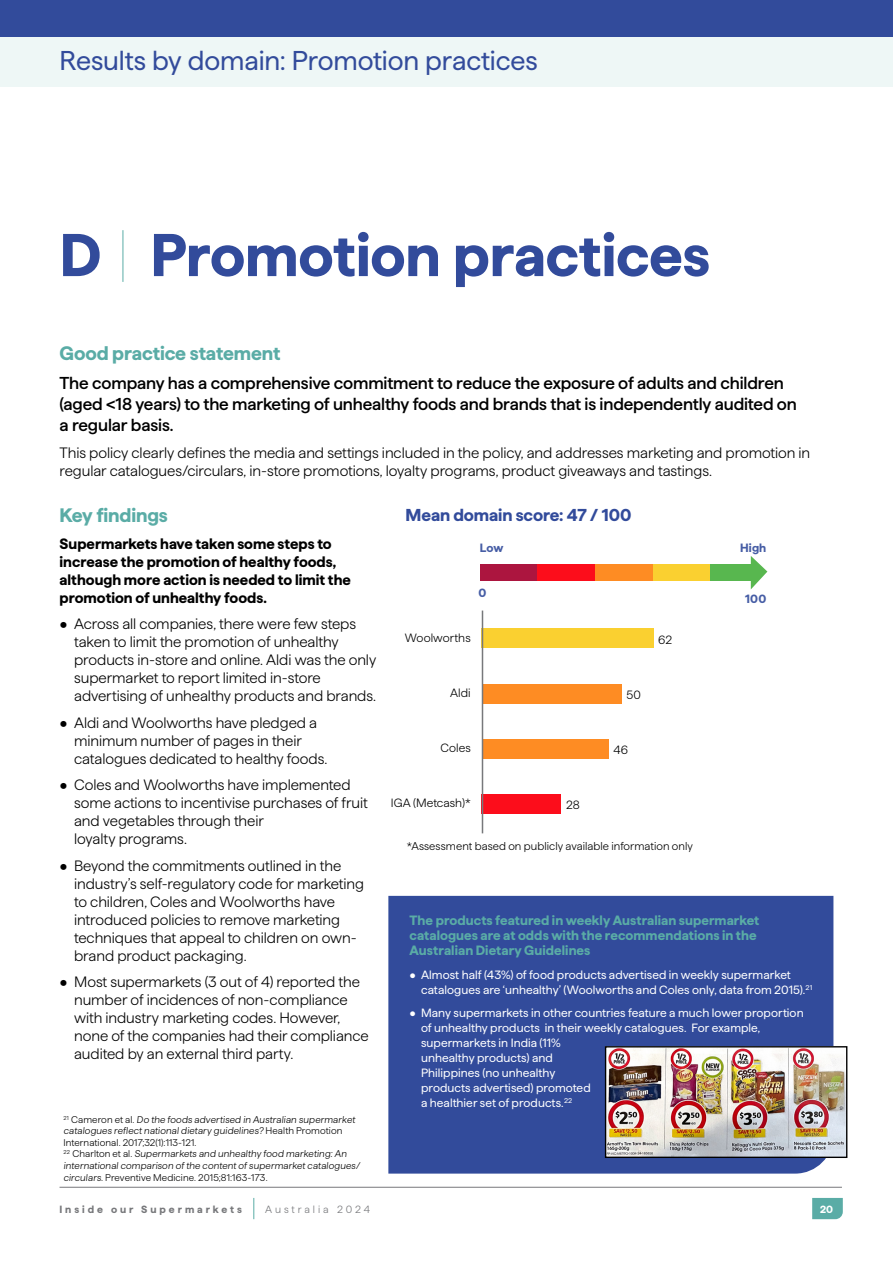
<style>
.page{position:relative;width:893px;height:1263px;background:#fff}
.page>*{position:absolute;margin:0;border:0;box-sizing:border-box;transform-origin:0 0}
.t1{font:700 60.15px "Haffer";letter-spacing:-.005em;color:#324b9b}
.t2{font:27.15px "Haffer";letter-spacing:-.005em;color:#324b9b}
.t3{font:700 19.5px "Haffer";letter-spacing:-.01em;color:#5aaca6}
.t4{font:500 17.25px/21px "Haffer";letter-spacing:-.01em;color:#000}
.t5{font:700 17.25px "Haffer";letter-spacing:-.005em;color:#324b9b}
.t6{font:300 15px/18px "Haffer";letter-spacing:-.005em;color:#000}
.t7{font:700 15px/18px "Haffer";color:#000}
.t8{font:700 13.5px/15px "Haffer";letter-spacing:.005em;color:#5aaca6}
.t9{font:12px/15px "Haffer";letter-spacing:.005em;color:#fff}
.t10{font:300 12px "Haffer";letter-spacing:.005em;color:#000}
.t11{font:700 12px "Haffer";letter-spacing:.01em;color:#465da5}
.t12{font:300 11.25px "Haffer";letter-spacing:.005em;color:#000}
.t13{font:700 10.5px "Haffer";letter-spacing:.28em;color:#77787b}
.t14{font:300 10.5px "Haffer";letter-spacing:.28em;color:#77787b}
.t15{font:700 10.5px "Haffer";color:#fff}
.t16{font:300 9.75px/11.6px "Haffer";letter-spacing:.01em;color:#000}
</style>
<div class="page">
<svg style="left:812px;top:1198px;width:31px;height:21px"></svg>
<svg style="left:253px;top:1198px;width:1px;height:21px"></svg>
<hr style="left:60px;top:1187px;width:782px;height:1px;background:#77787b">
<div style="left:0;top:0;width:893px;height:37px;background:#324b9b"></div>
<div style="left:0;top:38px;width:893px;height:49px;background:#eef7f6"></div>
<div style="left:388px;top:896px;width:445px;height:277px;background:#324b9b"></div>
<hr style="left:123px;top:230px;width:1px;height:52px;background:#5aaca6">
<div style="left:482px;top:629px;width:172px;height:19px;background:#fad030"></div>
<div style="left:482px;top:684px;width:139px;height:20px;background:#fe8c23"></div>
<div style="left:482px;top:739px;width:126px;height:19px;background:#fe8c23"></div>
<div style="left:482px;top:794px;width:79px;height:19px;background:#fc0d1b"></div>
<hr style="left:482px;top:610px;width:1px;height:223px;background:#77787b">
<div style="left:480px;top:564px;width:58px;height:17px;background:#ac153f"></div>
<div style="left:538px;top:564px;width:57px;height:17px;background:#fc0d1b"></div>
<div style="left:595px;top:564px;width:58px;height:17px;background:#fe8c23"></div>
<div style="left:653px;top:564px;width:58px;height:17px;background:#fad030"></div>
<div style="left:710px;top:564px;width:42px;height:17px;background:#58b74f"></div>
<svg style="left:751px;top:556px;width:16px;height:33px"></svg>
<img style="left:607px;top:1048px;width:238px;height:108px">
<div style="left:605px;top:1046px;width:242px;height:112px;border:1px solid #000"></div>
<h2 class="t2" style="left:60px;top:41px;width:480px">Results by domain: Promotion practices</h2>
<h1 class="t1" style="left:60px;top:210px;width:652px">D Promotion practices</h1>
<h3 class="t3" style="left:60px;top:338px;width:222px">Good practice statement</h3>
<p class="t4" style="left:60px;top:371px;width:739px">The company has a comprehensive commitment to reduce the exposure of adults and children (aged &lt;18 years) to the marketing of unhealthy foods and brands that is independently audited on a regular basis.</p>
<p class="t6" style="left:60px;top:442px;width:752px">This policy clearly defines the media and settings included in the policy, and addresses marketing and promotion in regular catalogues/circulars, in-store promotions, loyalty programs, product giveaways and tastings.</p>
<h3 class="t3" style="left:60px;top:501px;width:110px">Key findings</h3>
<p class="t7" style="left:60px;top:533px;width:293px">Supermarkets have taken some steps to increase the promotion of healthy foods, although more action is needed to limit the promotion of unhealthy foods.</p>
<p class="t6" style="left:74px;top:614px;width:304px;text-indent:-15px">• Across all companies, there were few steps taken to limit the promotion of unhealthy products in-store and online. Aldi was the only supermarket to report limited in-store advertising of unhealthy products and brands.</p>
<p class="t6" style="left:74px;top:712px;width:255px;text-indent:-15px">• Aldi and Woolworths have pledged a minimum number of pages in their catalogues dedicated to healthy foods.</p>
<p class="t6" style="left:74px;top:775px;width:295px;text-indent:-15px">• Coles and Woolworths have implemented some actions to incentivise purchases of fruit and vegetables through their<br>loyalty programs.</p>
<p class="t6" style="left:74px;top:855px;width:291px;text-indent:-15px">• Beyond the commitments outlined in the industry’s self-regulatory code for marketing to children, Coles and Woolworths have introduced policies to remove marketing techniques that appeal to children on own&shy;brand product packaging.</p>
<p class="t6" style="left:74px;top:972px;width:296px;text-indent:-15px">• Most supermarkets (3 out of 4) reported the number of incidences of non-compliance with industry marketing codes. However, none of the companies had their compliance audited by an external third party.</p>
<p class="t16" style="left:63px;top:1113px;width:299px"><sup>2</sup> <sup>1</sup> C a m e ro n et a l . Do the foods advertised in Australian supermarket catalogues reflectnationaldietary guidelines? H e a l th Pro m otio n International. 2017;32(1):113-121.<br><sup>2</sup> <sup>2</sup> C h a r l to n et a l . Supermarkets and unhealthy food marketing:An internationalcomparison ofthe contentofsupermarketcatalogues/ circulars.Preventive Medicine. 2015;81:163-173.</p>
<p class="t5" style="left:406px;top:502px;width:227px">Mean domain score: 47 / 100</p>
<p class="t11" style="left:480px;top:539px;width:25px">Low</p>
<p class="t11" style="left:740px;top:539px;width:28px">High</p>
<p class="t11" style="left:479px;top:584px;width:9px">0</p>
<p class="t10" style="left:405px;top:629px;width:67px">Woolworths</p>
<p class="t10" style="left:658px;top:631px;width:15px">62</p>
<p class="t10" style="left:450px;top:684px;width:22px">Aldi</p>
<p class="t10" style="left:626px;top:686px;width:16px">50</p>
<p class="t10" style="left:440px;top:739px;width:32px">Coles</p>
<p class="t10" style="left:613px;top:741px;width:16px">46</p>
<p class="t10" style="left:391px;top:794px;width:81px">IGA (Metcash)*</p>
<p class="t10" style="left:566px;top:796px;width:15px">28</p>
<p class="t12" style="left:407px;top:837px;width:288px">*Assessment based on publicly available information only</p>
<p class="t11" style="left:745px;top:590px;width:22px">100</p>
<p class="t8" style="left:410px;top:912px;width:351px">The products featured in weekly Australian supermarket catalogues are at odds with the recommendations in the<br>Australian Dietary Guidelines</p>
<p class="t9" style="left:421px;top:966px;width:393px;text-indent:-11px">• Almost half (43%) of food products advertised in weekly supermarket catalogues are ‘unhealthy’ (Woolworths and Coles only, data from 2015).<sup>21</sup></p>
<p class="t9" style="left:421px;top:1004px;width:384px;text-indent:-11px">• Many supermarkets in other countries feature a much lower proportion of unhealthy products in their weekly catalogues. For example, supermarkets in India (11%<br>unhealthy products) and<br>Philippines (no unhealthy<br>products advertised) promoted<br>a healthier set of products.<sup>22</sup></p>
<p class="t13" style="left:60px;top:1201px;width:184px">Inside our Supermarkets</p>
<p class="t14" style="left:265px;top:1202px;width:106px">Australia 2024</p>
<p class="t15" style="left:820px;top:1201px;width:15px">20</p>
</div>
